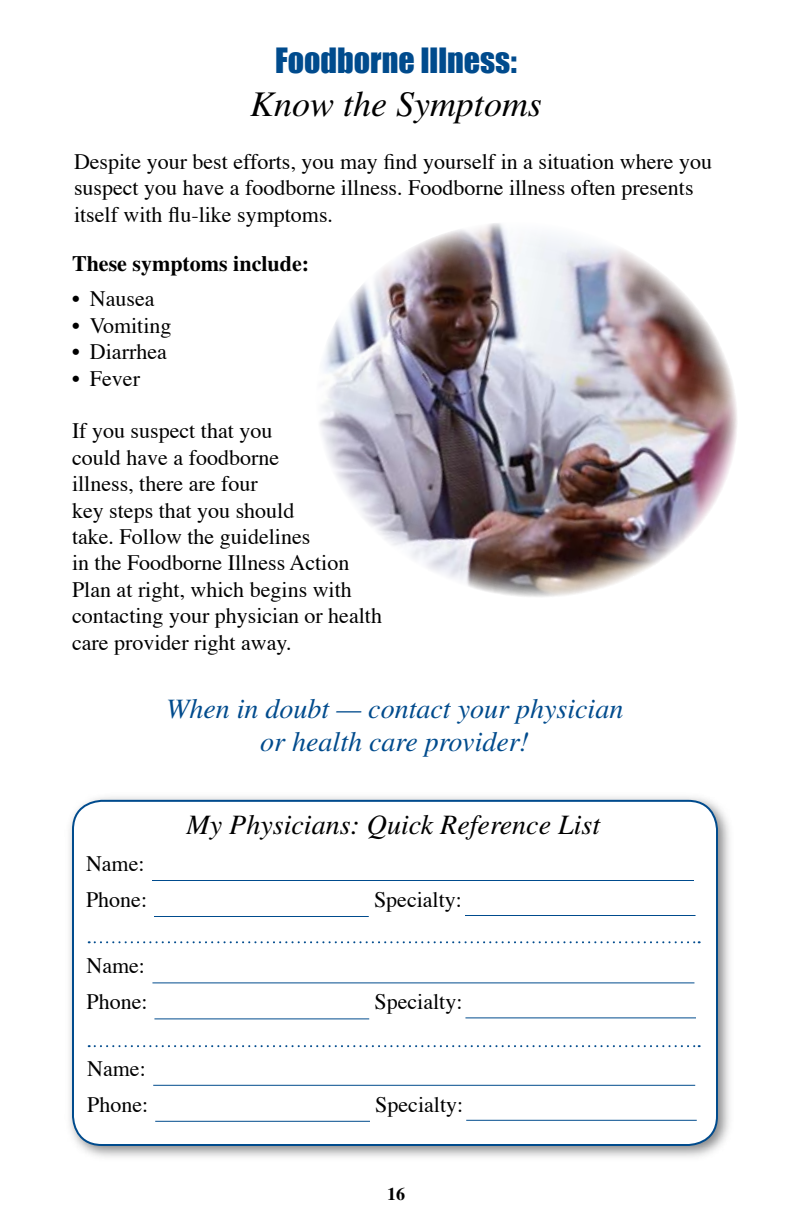
<style>
.page{position:relative;width:792px;height:1224px;background:#fff}
.page>*{position:absolute;margin:0;border:0;box-sizing:border-box;transform-origin:0 0}
.t1{font:italic 36px "Times";color:#000}
.t2{font:32px "Impact";color:#004b8d}
.t3{font:italic 28px/33.6px "Times";color:#004b8d;text-align:center}
.t4{font:italic 28px "Times";color:#000}
.t5{font:22px/26.4px "Times";color:#000}
.t6{font:700 22px "Times";color:#000}
.t7{font:700 18px "Times";color:#000}
</style>
<div class="page">
<img style="left:319px;top:223px;width:418px;height:374px">
<div style="left:64px;top:791px;width:671px;height:372px;background:#58595b;opacity:.75"></div>
<div style="left:73px;top:801px;width:644px;height:344px;background:#fff;border-radius:29px"></div>
<div style="left:72px;top:800px;width:646px;height:346px;border:2px solid #004b8d;border-radius:29px"></div>
<hr style="left:152px;top:880px;width:542px;height:1px;background:#004b8d">
<hr style="left:154px;top:916px;width:215px;height:1px;background:#004b8d">
<hr style="left:465px;top:915px;width:231px;height:1px;background:#004b8d">
<svg style="left:89px;top:941px;width:611px;height:2px"></svg>
<hr style="left:152px;top:982px;width:542px;height:1px;background:#004b8d">
<hr style="left:154px;top:1018px;width:215px;height:1px;background:#004b8d">
<hr style="left:465px;top:1017px;width:231px;height:1px;background:#004b8d">
<svg style="left:89px;top:1045px;width:611px;height:2px"></svg>
<hr style="left:153px;top:1085px;width:542px;height:1px;background:#004b8d">
<hr style="left:155px;top:1121px;width:215px;height:1px;background:#004b8d">
<hr style="left:466px;top:1120px;width:231px;height:1px;background:#004b8d">
<h2 class="t2" style="left:275px;top:41px;width:243px">Foodborne Illness:</h2>
<h1 class="t1" style="left:250px;top:85px;width:293px">Know the Symptoms</h1>
<p class="t5" style="left:74px;top:147px;width:640px">Despite your best efforts, you may find yourself in a situation where you suspect you have a foodborne illness. Foodborne illness often presents itself with flu-like symptoms.</p>
<p class="t6" style="left:72px;top:251px;width:239px">These symptoms include:</p>
<p class="t5" style="left:72px;top:284px;width:84px">• Nausea</p>
<p class="t5" style="left:72px;top:310px;width:101px">• Vomiting</p>
<p class="t5" style="left:72px;top:337px;width:96px">• Diarrhea</p>
<p class="t5" style="left:72px;top:363px;width:70px">• Fever</p>
<p class="t5" style="left:72px;top:416px;width:312px">If you suspect that you<br>could have a foodborne<br>illness, there are four<br>key steps that you should<br>take. Follow the guidelines<br>in the Foodborne Illness Action<br>Plan at right, which begins with contacting your physician or health care provider right away.</p>
<p class="t3" style="left:166px;top:692px;width:459px">When in doubt — contact your physician or health care provider!</p>
<p class="t5" style="left:86px;top:844px;width:63px;line-height:36px">Name:<br>Phone:</p>
<p class="t5" style="left:86px;top:946px;width:63px;line-height:36px">Name:<br>Phone:</p>
<p class="t5" style="left:87px;top:1049px;width:63px;line-height:36px">Name:<br>Phone:</p>
<p class="t4" style="left:187px;top:809px;width:415px">My Physicians: Quick Reference List</p>
<p class="t5" style="left:374px;top:885px;width:89px">Specialty:</p>
<p class="t5" style="left:374px;top:987px;width:89px">Specialty:</p>
<p class="t5" style="left:375px;top:1089px;width:89px">Specialty:</p>
<p class="t7" style="left:387px;top:1183px;width:19px">16</p>
</div>
